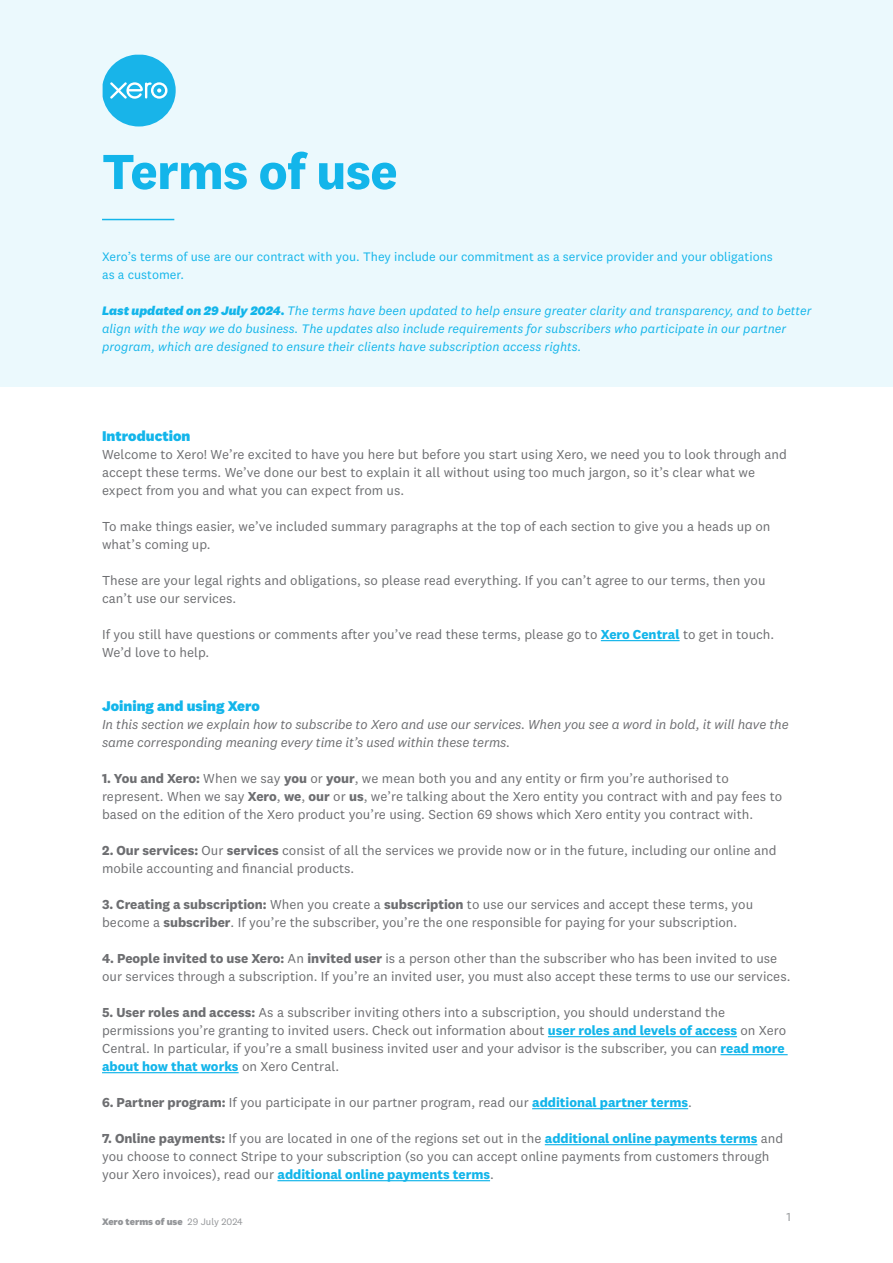
<style>
.page{position:relative;width:893px;height:1263px;background:#fff}
.page>*{position:absolute;margin:0;border:0;box-sizing:border-box;transform-origin:0 0}
.t1{font:700 51px "National 2";letter-spacing:-.01em;color:#13b5ea}
.t2{font:800 14.7px "National 2";color:#13b5ea}
.t3{font:13.5px/18px "National 2";color:#6d6e71}
.t4{font:italic 13.5px/18px "National 2";letter-spacing:-.01em;color:#6d6e71}
.t5{font:italic 12.75px/18px "National 2";color:#13b5ea}
.t6{font:12.75px/18px "National 2";color:#13b5ea}
.t7{font:12px "National 2";color:#939598}
.t8{font:800 9.75px "National 2";color:#939598}
.s1{font-weight:800}
.s2{font-weight:700;color:#13b5ea}
.s3{font-weight:700}
.s4{font-weight:400}
</style>
<div class="page">
<div style="left:0;top:0;width:893px;height:387px;background:#e7f8fd"></div>
<hr style="left:601px;top:640px;width:79px;height:1px;background:#13b5ea">
<hr style="left:548px;top:1036px;width:189px;height:1px;background:#13b5ea">
<hr style="left:720px;top:1054px;width:68px;height:1px;background:#13b5ea">
<hr style="left:102px;top:1072px;width:137px;height:1px;background:#13b5ea">
<hr style="left:532px;top:1108px;width:156px;height:1px;background:#13b5ea">
<hr style="left:545px;top:1144px;width:212px;height:1px;background:#13b5ea">
<hr style="left:277px;top:1180px;width:213px;height:1px;background:#13b5ea">
<svg style="left:103px;top:55px;width:73px;height:71px"></svg>
<hr style="left:102px;top:219px;width:72px;height:1px;background:#13b5ea">
<h1 class="t1" style="left:102px;top:140px;width:297px">Terms of use</h1>
<p class="t6" style="left:102px;top:248px;width:672px">Xero’s terms of use are our contract with you. They include our commitment as a service provider and your obligations as a customer.</p>
<p class="t5" style="left:102px;top:302px;width:711px"><span class="s1">Last updated on 29 July 2024.</span> The terms have been updated to help ensure greater clarity and transparency, and to better align with the way we do business. The updates also include requirements for subscribers who participate in our partner program, which are designed to ensure their clients have subscription access rights.</p>
<p class="t2" style="left:102px;top:427px;width:90px">Introduction</p>
<p class="t3" style="left:102px;top:445px;width:686px">Welcome to Xero! We’re excited to have you here but before you start using Xero, we need you to look through and accept these terms. We’ve done our best to explain it all without using too much jargon, so it’s clear what we expect from you and what you can expect from us.</p>
<p class="t3" style="left:102px;top:517px;width:670px">To make things easier, we’ve included summary paragraphs at the top of each section to give you a heads up on what’s coming up.</p>
<p class="t3" style="left:102px;top:571px;width:665px">These are your legal rights and obligations, so please read everything. If you can’t agree to our terms, then you can’t use our services.</p>
<p class="t3" style="left:102px;top:625px;width:674px">If you still have questions or comments after you’ve read these terms, please go to <span class="s2">Xero Central</span> to get in touch.<br>We’d love to help.</p>
<p class="t2" style="left:102px;top:697px;width:159px">Joining and using Xero</p>
<p class="t4" style="left:102px;top:715px;width:688px">In this section we explain how to subscribe to Xero and use our services. When you see a word in bold, it will have the same corresponding meaning every time it’s used within these terms.</p>
<p class="t3" style="left:102px;top:769px;width:682px"><span class="s3">1. You and Xero:</span> When we say <span class="s3">you</span> or <span class="s3">your</span>, we mean both you and any entity or firm you’re authorised to represent. When we say <span class="s3">Xero</span>, <span class="s3">we</span>, <span class="s3">our</span> or <span class="s3">us</span>, we’re talking about the Xero entity you contract with and pay fees to based on the edition of the Xero product you’re using. Section 69 shows which Xero entity you contract with.</p>
<p class="t3" style="left:102px;top:841px;width:676px"><span class="s3">2. Our services:</span> Our <span class="s3">services</span> consist of all the services we provide now or in the future, including our online and mobile accounting and financial products.</p>
<p class="t3" style="left:102px;top:895px;width:653px"><span class="s3">3. Creating a subscription:</span> When you create a <span class="s3">subscription</span> to use our services and accept these terms, you become a <span class="s3">subscriber</span>. If you’re the subscriber, you’re the one responsible for paying for your subscription.</p>
<p class="t3" style="left:102px;top:949px;width:690px"><span class="s3">4. People invited to use Xero:</span> An <span class="s3">invited user</span> is a person other than the subscriber who has been invited to use our services through a subscription. If you’re an invited user, you must also accept these terms to use our services.</p>
<p class="t3" style="left:102px;top:1003px;width:686px"><span class="s3">5. User roles and access:</span> As a subscriber inviting others into a subscription, you should understand the permissions you’re granting to invited users. Check out information about <span class="s2">user roles and levels of access</span> on Xero Central. In particular, if you’re a small business invited user and your advisor is the subscriber, you can <span class="s2">read more about how that works</span> on Xero Central.</p>
<p class="t3" style="left:102px;top:1093px;width:591px"><span class="s3">6. Partner program:</span> If you participate in our partner program, read our <span class="s2">additional partner terms</span>.</p>
<p class="t3" style="left:102px;top:1129px;width:683px"><span class="s3">7. Online payments:</span> If you are located in one of the regions set out in the <span class="s2">additional online payments terms</span> and you choose to connect Stripe to your subscription (so you can accept online payments from customers through your Xero invoices), read our <span class="s2">additional online payments terms</span>.</p>
<p class="t8" style="left:102px;top:1215px;width:142px">Xero terms of use <span class="s4">29 July 2024</span></p>
<p class="t7" style="left:786px;top:1210px;width:6px">1</p>
</div>
